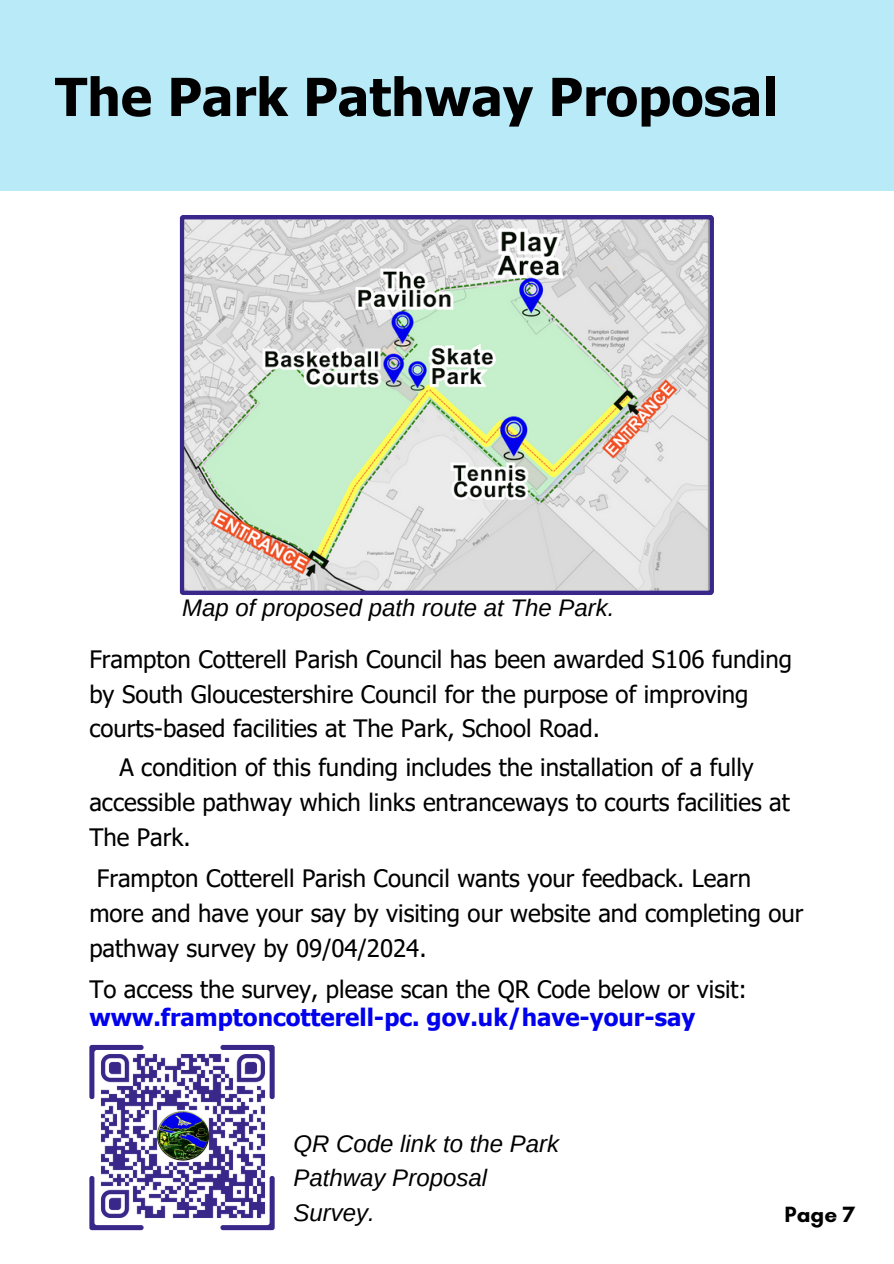
<style>
.page{position:relative;width:894px;height:1264px;background:#fff}
.page>*{position:absolute;margin:0;border:0;box-sizing:border-box;transform-origin:0 0}
.t1{font:700 52.5px "Tahoma";color:#000}
.t2{font:24px/34.8px "Tahoma";color:#000}
.t3{font:italic 24px/34.8px "Arimo";color:#000}
.t4{font:700 24px "Tahoma";color:#0101ed}
.t5{font:700 22.5px "Glacial Indifference";color:#000}
</style>
<div class="page">
<div style="left:0;top:0;width:893px;height:190px;background:#b8eaf8"></div>
<svg style="left:180px;top:215px;width:533px;height:380px"></svg>
<img style="left:101px;top:1054px;width:164px;height:164px">
<svg style="left:219px;top:1044px;width:55px;height:55px"></svg>
<svg style="left:89px;top:1044px;width:55px;height:55px"></svg>
<svg style="left:219px;top:1174px;width:55px;height:56px"></svg>
<svg style="left:89px;top:1174px;width:55px;height:56px"></svg>
<h1 class="t1" style="left:55px;top:63px;width:724px">The Park Pathway Proposal</h1>
<p class="t3" style="left:182px;top:590px;width:434px">Map of proposed path route at The Park.</p>
<p class="t2" style="left:89px;top:640px;width:704px">Frampton Cotterell Parish Council has been awarded S106 funding by South Gloucestershire Council for the purpose of improving courts-based facilities at The Park, School Road.</p>
<p class="t2" style="left:89px;top:749px;width:701px;text-indent:30px">A condition of this funding includes the installation of a fully accessible pathway which links entranceways to courts facilities at<br>The Park.</p>
<p class="t2" style="left:89px;top:860px;width:715px;text-indent:8px">Frampton Cotterell Parish Council wants your feedback. Learn more and have your say by visiting our website and completing our pathway survey by 09/04/2024.</p>
<p class="t2" style="left:89px;top:971px;width:659px">To access the survey, please scan the QR Code below or visit:</p>
<p class="t4" style="left:89px;top:1001px;width:607px">www.framptoncotterell-pc. gov.uk/have-your-say</p>
<p class="t3" style="left:293px;top:1125px;width:267px">QR Code link to the Park<br>Pathway Proposal<br>Survey.</p>
<p class="t5" style="left:784px;top:1200px;width:72px">Page 7</p>
</div>
